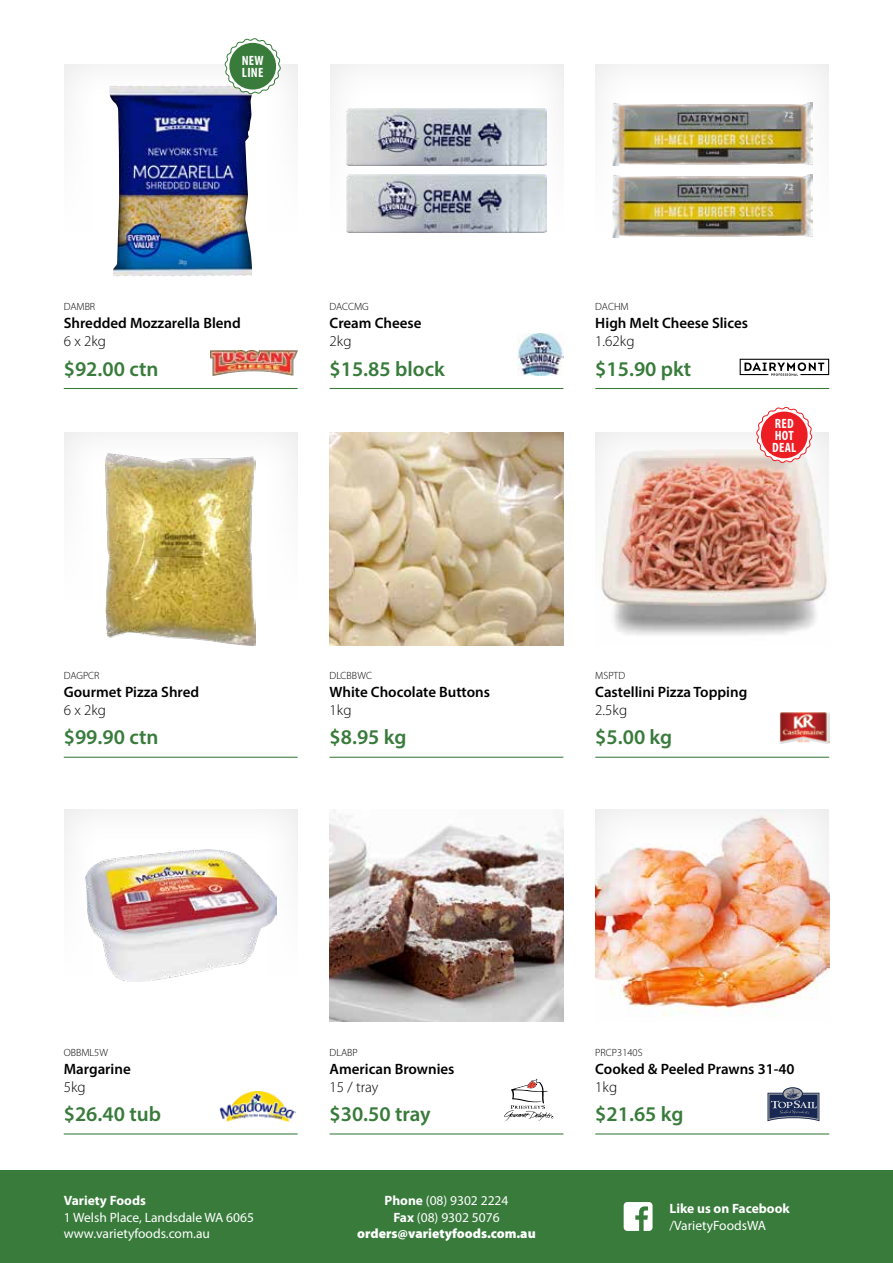
<style>
.page{position:relative;width:893px;height:1263px;background:#fff}
.page>*{position:absolute;margin:0;border:0;box-sizing:border-box;transform-origin:0 0}
.t1{font:600 21px "Myriad Pro";color:#387b3b}
.t2{font:600 15px "Myriad Pro";color:#000}
.t3{font:300 15px "Myriad Pro";color:#000}
.t4{font:13.5px/16.2px "Myriad Pro";color:#fff}
.t5{font:900 13.5px/16.2px "Myriad Pro";color:#fff;text-align:center}
.t6{font:700 13.5px "Myriad Pro";color:#fff}
.t7{font:700 condensed 13.5px/12px "Myriad Pro";letter-spacing:.02em;color:#fff}
.t8{font:300 10.5px "Myriad Pro";color:#000}
.s1{font-weight:700}
.s2{font-weight:400}
</style>
<div class="page">
<div style="left:0;top:1170px;width:893px;height:93px;background:#387b3b"></div>
<svg style="left:624px;top:1202px;width:29px;height:29px"></svg>
<hr style="left:330px;top:757px;width:233px;height:1px;background:#387b3b">
<hr style="left:64px;top:757px;width:234px;height:1px;background:#387b3b">
<hr style="left:595px;top:757px;width:234px;height:1px;background:#387b3b">
<hr style="left:330px;top:388px;width:233px;height:1px;background:#387b3b">
<hr style="left:64px;top:388px;width:234px;height:1px;background:#387b3b">
<hr style="left:595px;top:388px;width:234px;height:1px;background:#387b3b">
<hr style="left:330px;top:1133px;width:233px;height:1px;background:#387b3b">
<hr style="left:64px;top:1133px;width:234px;height:1px;background:#387b3b">
<hr style="left:595px;top:1133px;width:234px;height:1px;background:#387b3b">
<img style="left:109px;top:85px;width:143px;height:191px">
<img style="left:210px;top:350px;width:88px;height:26px">
<img style="left:517px;top:333px;width:46px;height:43px">
<img style="left:347px;top:108px;width:199px;height:58px">
<img style="left:347px;top:174px;width:199px;height:58px">
<svg style="left:740px;top:359px;width:89px;height:17px"></svg>
<img style="left:612px;top:103px;width:200px;height:63px">
<img style="left:612px;top:174px;width:200px;height:63px">
<img style="left:85px;top:849px;width:191px;height:133px">
<img style="left:219px;top:1091px;width:77px;height:30px">
<svg style="left:504px;top:1079px;width:49px;height:42px"></svg>
<img style="left:330px;top:809px;width:233px;height:213px">
<img style="left:330px;top:432px;width:233px;height:213px">
<svg style="left:767px;top:1087px;width:52px;height:34px;background:#656e88"></svg>
<img style="left:595px;top:809px;width:234px;height:207px">
<svg style="left:225px;top:38px;width:56px;height:56px"></svg>
<div style="left:229px;top:43px;width:47px;height:47px;background:#387b3b;border-radius:50%"></div>
<img style="left:106px;top:454px;width:149px;height:191px">
<img style="left:779px;top:712px;width:50px;height:32px">
<img style="left:595px;top:432px;width:234px;height:203px">
<svg style="left:756px;top:407px;width:56px;height:56px"></svg>
<div style="left:761px;top:412px;width:47px;height:46px;background:#ed1d24;border-radius:50%"></div>
<p class="t7" style="left:242px;top:54px;width:24px">NEW<br>LINE</p>
<p class="t8" style="left:64px;top:300px;width:33px">DAMBR</p>
<p class="t2" style="left:64px;top:314px;width:179px">Shredded Mozzarella Blend</p>
<p class="t3" style="left:64px;top:332px;width:44px">6 x 2kg</p>
<h1 class="t1" style="left:64px;top:355px;width:96px">$92.00 ctn</h1>
<p class="t8" style="left:330px;top:300px;width:41px">DACCMG</p>
<p class="t2" style="left:330px;top:314px;width:93px">Cream Cheese</p>
<p class="t3" style="left:330px;top:332px;width:23px">2kg</p>
<h1 class="t1" style="left:330px;top:355px;width:117px">$15.85 block</h1>
<p class="t8" style="left:64px;top:669px;width:37px">DAGPCR</p>
<p class="t2" style="left:64px;top:682px;width:137px">Gourmet Pizza Shred</p>
<p class="t3" style="left:64px;top:701px;width:44px">6 x 2kg</p>
<h1 class="t1" style="left:64px;top:724px;width:96px">$99.90 ctn</h1>
<p class="t8" style="left:330px;top:669px;width:44px">DLCBBWC</p>
<p class="t2" style="left:330px;top:682px;width:162px">White Chocolate Buttons</p>
<p class="t3" style="left:330px;top:701px;width:23px">1kg</p>
<h1 class="t1" style="left:330px;top:724px;width:78px">$8.95 kg</h1>
<p class="t8" style="left:595px;top:300px;width:35px">DACHM</p>
<p class="t2" style="left:595px;top:314px;width:154px">High Melt Cheese Slices</p>
<p class="t3" style="left:595px;top:332px;width:41px">1.62kg</p>
<h1 class="t1" style="left:595px;top:355px;width:97px">$15.90 pkt</h1>
<p class="t7" style="left:772px;top:417px;width:26px">RED<br>HOT<br>DEAL</p>
<p class="t8" style="left:595px;top:669px;width:31px">MSPTD</p>
<p class="t2" style="left:595px;top:682px;width:153px">Castellini Pizza Topping</p>
<p class="t3" style="left:595px;top:701px;width:33px">2.5kg</p>
<h1 class="t1" style="left:595px;top:724px;width:78px">$5.00 kg</h1>
<p class="t8" style="left:64px;top:1046px;width:46px">OBBML5W</p>
<p class="t2" style="left:64px;top:1059px;width:69px">Margarine</p>
<p class="t3" style="left:64px;top:1078px;width:23px">5kg</p>
<h1 class="t1" style="left:64px;top:1101px;width:99px">$26.40 tub</h1>
<p class="t6" style="left:64px;top:1192px;width:84px">Variety Foods</p>
<p class="t4" style="left:64px;top:1209px;width:192px">1 Welsh Place, Landsdale WA 6065 www.varietyfoods.com.au</p>
<p class="t8" style="left:330px;top:1046px;width:30px">DLABP</p>
<p class="t2" style="left:330px;top:1059px;width:126px">American Brownies</p>
<p class="t3" style="left:330px;top:1078px;width:50px">15 / tray</p>
<h1 class="t1" style="left:330px;top:1101px;width:103px">$30.50 tray</h1>
<p class="t8" style="left:595px;top:1046px;width:49px">PRCP3140S</p>
<p class="t2" style="left:595px;top:1059px;width:201px">Cooked &amp; Peeled Prawns 31-40</p>
<p class="t3" style="left:595px;top:1078px;width:23px">1kg</p>
<h1 class="t1" style="left:595px;top:1101px;width:90px">$21.65 kg</h1>
<p class="t5" style="left:357px;top:1192px;width:180px"><span class="s1">Phone</span> <span class="s2">(08) 9302 2224<br></span><span class="s1">Fax</span> <span class="s2">(08) 9302 5076 </span>orders@varietyfoods.com.au</p>
<p class="t6" style="left:670px;top:1200px;width:122px">Like us on Facebook</p>
<p class="t4" style="left:670px;top:1217px;width:98px">/VarietyFoodsWA</p>
</div>
